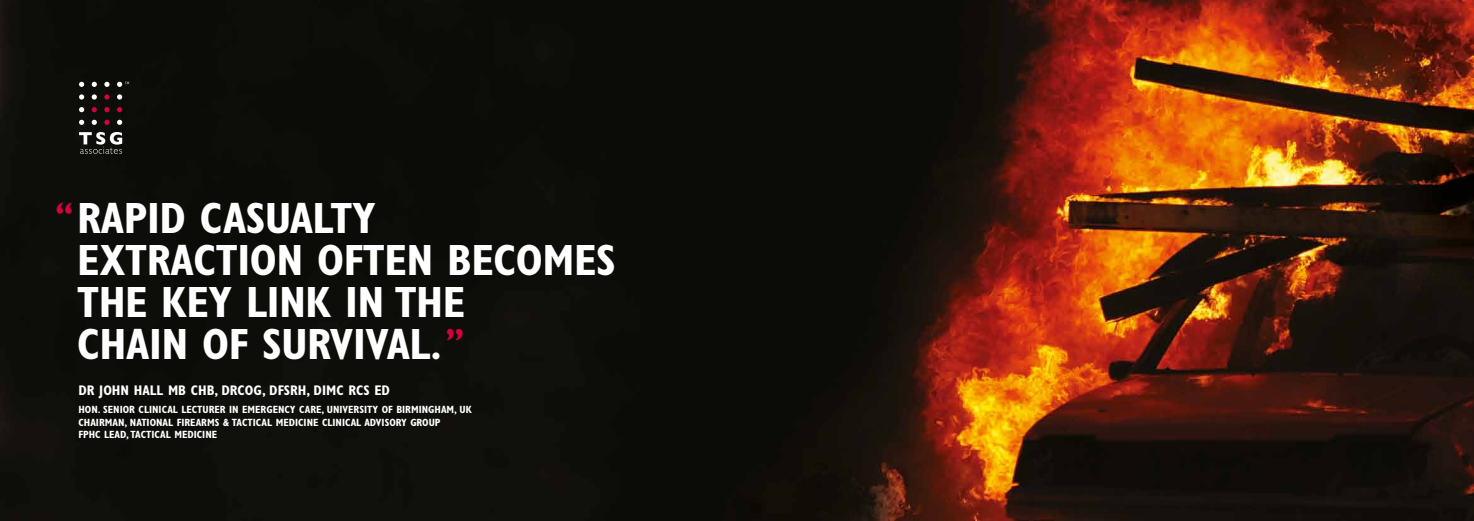
<style>
.page{position:relative;width:1474px;height:521px;background:#fff}
.page>*{position:absolute;margin:0;border:0;box-sizing:border-box;transform-origin:0 0}
.t1{font:700 condensed 43.93px "Gill Sans Std";color:#fff}
.t2{font:700 condensed 37.8px "Gill Sans Std";color:#d0043c}
.t3{font:700 condensed 36.66px "Gill Sans Std";color:#d0043c}
.t4{font:700 condensed 14px "Gill Sans Std";color:#fff}
.t5{font:700 condensed 10.5px/12.6px "Gill Sans Std";color:#fff}
</style>
<div class="page">
<img style="left:0;top:0;width:1473px;height:521px">
<svg style="left:79px;top:82px;width:5px;height:5px"></svg>
<svg style="left:92px;top:82px;width:5px;height:5px"></svg>
<svg style="left:104px;top:82px;width:5px;height:5px"></svg>
<svg style="left:79px;top:94px;width:5px;height:6px"></svg>
<svg style="left:92px;top:94px;width:5px;height:6px"></svg>
<svg style="left:104px;top:94px;width:5px;height:6px"></svg>
<svg style="left:117px;top:94px;width:5px;height:6px"></svg>
<svg style="left:79px;top:107px;width:5px;height:5px"></svg>
<svg style="left:92px;top:107px;width:5px;height:5px"></svg>
<svg style="left:104px;top:107px;width:5px;height:5px"></svg>
<svg style="left:117px;top:107px;width:5px;height:5px"></svg>
<svg style="left:79px;top:120px;width:5px;height:5px"></svg>
<svg style="left:92px;top:120px;width:5px;height:5px"></svg>
<svg style="left:104px;top:120px;width:5px;height:5px"></svg>
<svg style="left:117px;top:120px;width:5px;height:5px"></svg>
<svg style="left:79px;top:132px;width:43px;height:22px"></svg>
<svg style="left:117px;top:82px;width:12px;height:5px"></svg>
<h1 class="t1" style="left:77px;top:192px;width:22px">RAPID</h1>
<h1 class="t1" style="left:200px;top:192px;width:23px">CASUALTY</h1>
<h1 class="t1" style="left:77px;top:234px;width:24px">EXTRACTION</h1>
<h1 class="t1" style="left:317px;top:234px;width:24px">OFTEN</h1>
<h1 class="t1" style="left:447px;top:234px;width:25px">BECOMES</h1>
<h1 class="t1" style="left:77px;top:276px;width:24px">THE</h1>
<h1 class="t1" style="left:161px;top:276px;width:257px">KEYLINK INTHE</h1>
<h1 class="t1" style="left:77px;top:318px;width:23px">CHAIN</h1>
<h1 class="t1" style="left:202px;top:318px;width:82px">OF SURVIV</h1>
<h1 class="t1" style="left:387px;top:318px;width:57px">AL.</h1>
<h3 class="t3" style="left:55px;top:194px;width:20px">“</h3>
<h2 class="t2" style="left:445px;top:320px;width:20px">”</h2>
<h3 class="t4" style="left:78px;top:382px;width:152px">DR JOHN HALL MB CHB, DRCOG</h3>
<h3 class="t4" style="left:262px;top:382px;width:16px">,DFSRH</h3>
<h3 class="t4" style="left:306px;top:382px;width:16px">, DIMC</h3>
<h3 class="t4" style="left:348px;top:382px;width:8px">RCS</h3>
<h3 class="t4" style="left:374px;top:382px;width:17px">ED</h3>
<p class="t5" style="left:78px;top:403px;width:395px">HON. SENIOR CLINICAL LECTURER IN EMERGENCY CARE, UNIVERSITY OF BIRMINGHAM, UK<br>CHAIRMAN, NATIONAL FIREARMS &amp; TACTICAL MEDICINE CLINICAL ADVISORY GROUP<br>FPHC</p>
<p class="t5" style="left:104px;top:428px;width:114px">LEAD, TACTICAL MEDICINE</p>
</div>
